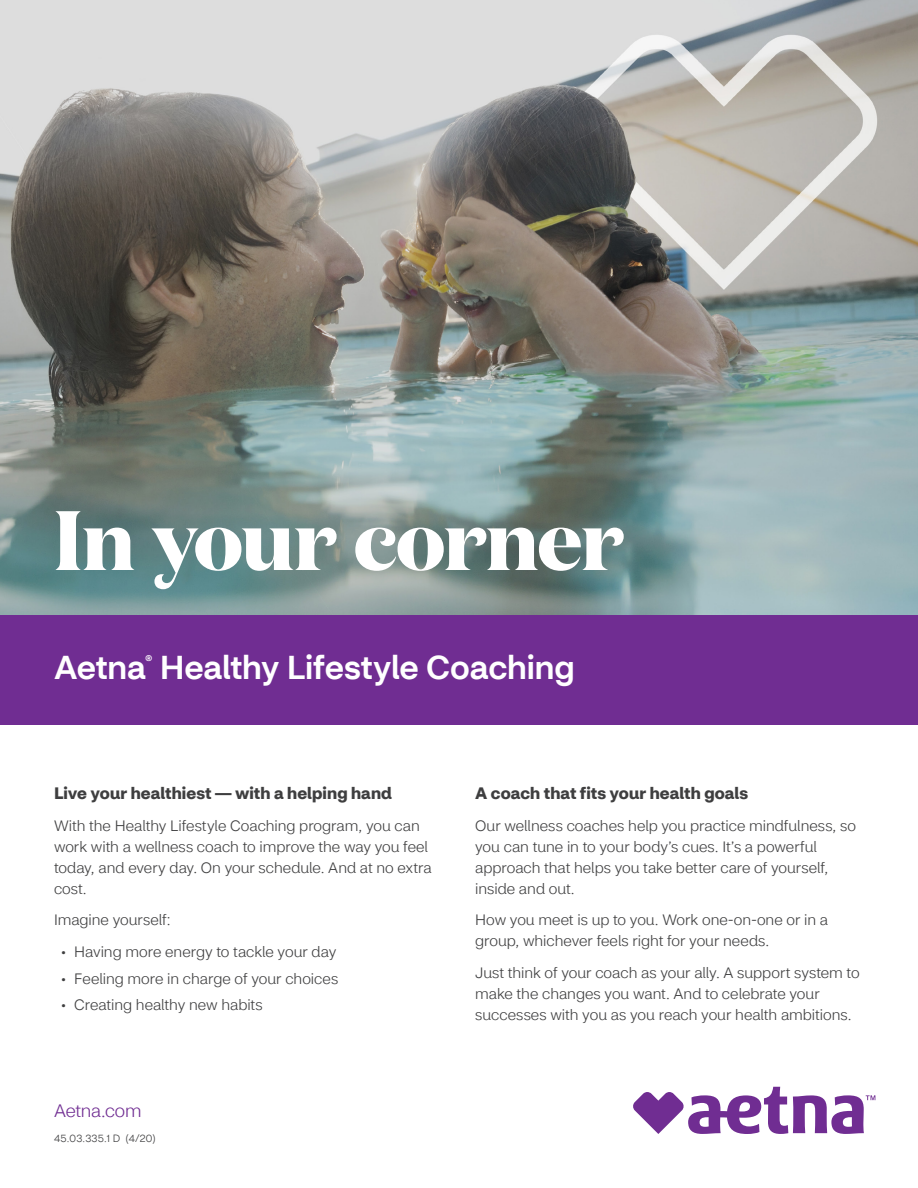
<style>
.page{position:relative;width:918px;height:1188px;background:#fff}
.page>*{position:absolute;margin:0;border:0;box-sizing:border-box;transform-origin:0 0}
.t1{font:700 84px "Domaine Display";letter-spacing:-.02em;color:#fff}
.t2{font:500 33px "CVS Health Sans";letter-spacing:-.005em;color:#fff}
.t3{font:300 18px "CVS Health Sans";letter-spacing:-.015em;color:#702d92}
.t4{font:700 16.5px "CVS Health Sans";letter-spacing:.005em;color:#3e3e3f}
.t5{font:300 15px/21px "CVS Health Sans";color:#3e3e3f}
.t6{font:500 14.85px "CVS Health Sans";color:#fff}
.t7{font:300 10.5px "CVS Health Sans";letter-spacing:.025em;color:#3e3e3f}
</style>
<div class="page">
<img style="left:0;top:0;width:918px;height:616px">
<div style="left:0;top:616px;width:918px;height:109px;background:#702d92"></div>
<svg style="left:633px;top:1087px;width:242px;height:47px"></svg>
<p class="t1" style="left:53px;top:479px;width:572px">In your corner</p>
<h1 class="t2" style="left:54px;top:647px;width:522px">Aetna Healthy Lifestyle Coaching</h1>
<h1 class="t6" style="left:145px;top:652px;width:9px">®</h1>
<h2 class="t4" style="left:54px;top:783px;width:339px">Live your healthiest — with a helping hand</h2>
<p class="t5" style="left:54px;top:815px;width:379px">With the Healthy Lifestyle Coaching program, you can work with a wellness coach to improve the way you feel today, and every day. On your schedule. And at no extra cost.</p>
<p class="t5" style="left:54px;top:910px;width:118px">Imagine yourself:</p>
<p class="t5" style="left:61px;top:942px;width:277px">• Having more energy to tackle your day</p>
<p class="t5" style="left:61px;top:968px;width:279px">• Feeling more in charge of your choices</p>
<p class="t5" style="left:61px;top:994px;width:203px">• Creating healthy new habits</p>
<p class="t3" style="left:54px;top:1100px;width:89px">Aetna.com</p>
<p class="t7" style="left:54px;top:1132px;width:103px">45.03.335.1 D (4/20)</p>
<h2 class="t4" style="left:475px;top:783px;width:274px">A coach that fits your health goals</h2>
<p class="t5" style="left:475px;top:815px;width:382px">Our wellness coaches help you practice mindfulness, so you can tune in to your body’s cues. It’s a powerful approach that helps you take better care of yourself, inside and out.</p>
<p class="t5" style="left:475px;top:910px;width:355px">How you meet is up to you. Work one-on-one or in a group, whichever feels right for your needs.</p>
<p class="t5" style="left:475px;top:963px;width:386px">Just think of your coach as your ally. A support system to make the changes you want. And to celebrate your successes with you as you reach your health ambitions.</p>
</div>
